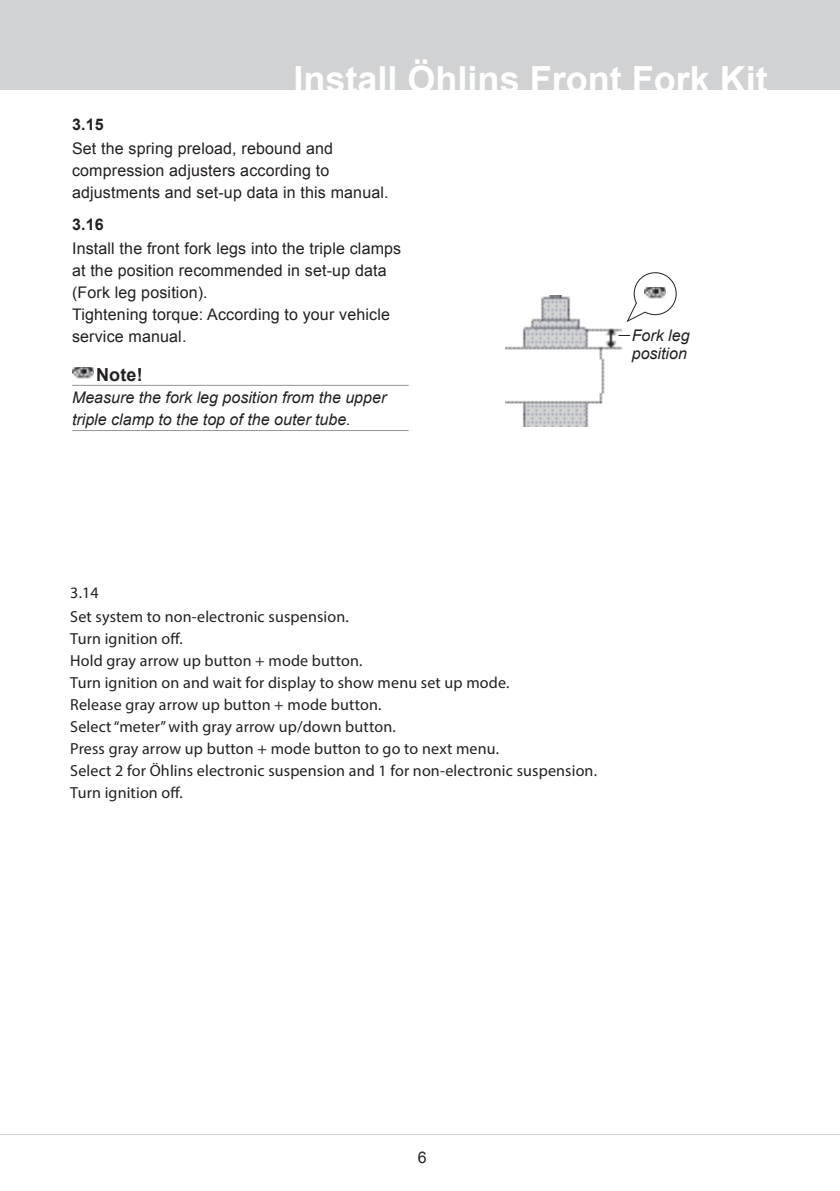
<style>
.page{position:relative;width:840px;height:1191px;background:#fff}
.page>*{position:absolute;margin:0;border:0;box-sizing:border-box;transform-origin:0 0}
.t1{font:700 36px "Arial";color:#fff}
.t2{font:700 18px "Arial";color:#231f20}
.t3{font:16px/22px "Myriad Pro";letter-spacing:.01em;color:#231f20}
.t4{font:16px/22px "Arial";letter-spacing:.01em;color:#231f20}
.t5{font:italic 16px/22px "Arial";color:#231f20}
.t6{font:700 16px "Arial";color:#231f20}
</style>
<div class="page">
<div style="left:0;top:0;width:839px;height:90px;background:#d1d2d4"></div>
<hr style="left:0;top:1134px;width:839px;height:1px;background:#d1d2d4">
<hr style="left:72px;top:385px;width:336px;height:1px;background:#939598">
<hr style="left:72px;top:430px;width:336px;height:1px;background:#939598">
<img style="left:72px;top:367px;width:21px;height:12px">
<img style="left:505px;top:296px;width:118px;height:131px">
<svg style="left:626px;top:272px;width:50px;height:50px"></svg>
<img style="left:644px;top:287px;width:21px;height:13px">
<h1 class="t1" style="left:293px;top:55px;width:476px">Install Öhlins Front Fork Kit</h1>
<p class="t6" style="left:72px;top:114px;width:33px">3.15</p>
<p class="t4" style="left:72px;top:138px;width:318px">Set the spring preload, rebound and compression adjusters according to adjustments and set-up data in this manual.</p>
<p class="t6" style="left:72px;top:213px;width:33px">3.16</p>
<p class="t4" style="left:72px;top:237px;width:330px">Install the front fork legs into the triple clamps at the position recommended in set-up data (Fork leg position).<br>Tightening torque: According to your vehicle service manual.</p>
<p class="t2" style="left:96px;top:362px;width:48px">Note!</p>
<p class="t5" style="left:72px;top:386px;width:315px">Measure the fork leg position from the upper triple clamp to the top of the outer tube.</p>
<p class="t5" style="left:631px;top:327px;width:59px;line-height:18px">Fork leg position</p>
<p class="t3" style="left:70px;top:580px;width:280px;line-height:24px">3.14<br>Set system to non-electronic suspension.</p>
<p class="t3" style="left:70px;top:627px;width:528px">Turn ignition off.<br>Hold gray arrow up button + mode button.<br>Turn ignition on and wait for display to show menu set up mode.<br>Release gray arrow up button + mode button.<br>Select “meter” with gray arrow up/down button.<br>Press gray arrow up button + mode button to go to next menu.<br>Select 2 for Öhlins electronic suspension and 1 for non-electronic suspension.<br>Turn ignition off.</p>
<p class="t4" style="left:417px;top:1147px;width:10px">6</p>
</div>
